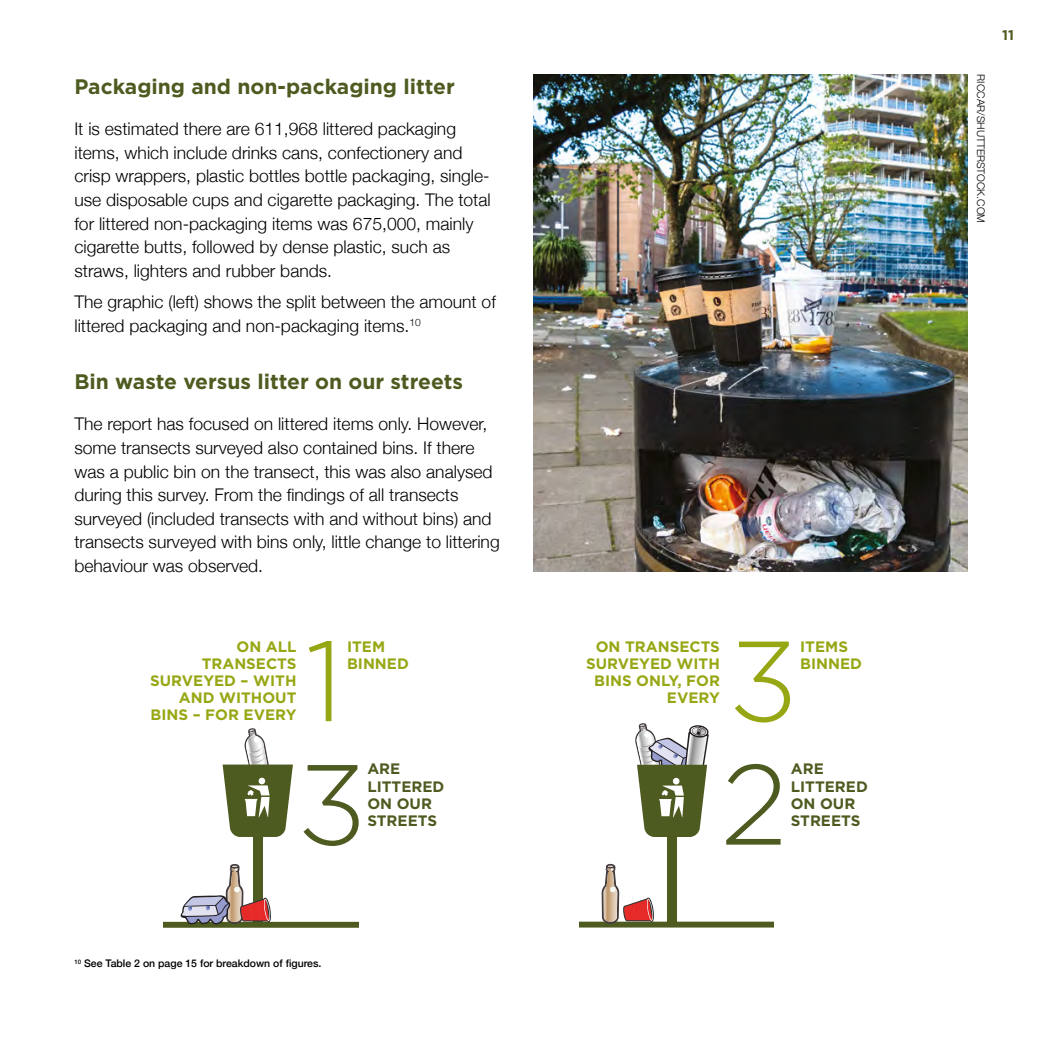
<style>
.page{position:relative;width:1042px;height:1042px;background:#fff}
.page>*{position:absolute;margin:0;border:0;box-sizing:border-box;transform-origin:0 0}
.t1{font:300 113.75px "Gotham";color:#4e5b20}
.t2{font:300 113.75px "Gotham";color:#97a714}
.t3{font:700 21px "Gotham";color:#4e5b20}
.t4{font:300 17.5px/23.6px "Helvetica Neue";color:#000}
.t5{font:700 15.05px/17px "Gotham";color:#97a714;text-align:right}
.t6{font:700 15.05px/17px "Gotham";color:#4e5b20}
.t7{font:700 14px "Gotham";color:#4e5b20}
.t8{font:500 10.5px "Helvetica Neue";color:#000}
.t9{font:300 10.5px "Helvetica Neue";color:#000}
</style>
<div class="page">
<div style="left:164px;top:922px;width:195px;height:6px;background:#4e5b20"></div>
<div style="left:253px;top:819px;width:10px;height:105px;background:#4e5b20"></div>
<svg style="left:223px;top:728px;width:70px;height:109px"></svg>
<svg style="left:181px;top:864px;width:91px;height:60px"></svg>
<div style="left:579px;top:921px;width:194px;height:6px;background:#4e5b20"></div>
<div style="left:667px;top:819px;width:10px;height:104px;background:#4e5b20"></div>
<svg style="left:635px;top:723px;width:74px;height:114px"></svg>
<svg style="left:601px;top:864px;width:54px;height:60px"></svg>
<img style="left:534px;top:74px;width:433px;height:497px">
<p class="t3" style="left:74px;top:73px;width:382px">Packaging and non-packaging litter</p>
<p class="t4" style="left:74px;top:116px;width:418px">It is estimated there are 611,968 littered packaging items, which include drinks cans, confectionery and crisp wrappers, plastic bottles bottle packaging, single&shy;use disposable cups and cigarette packaging. The total for littered non-packaging items was 675,000, mainly cigarette butts, followed by dense plastic, such as straws, lighters and rubber bands.</p>
<p class="t4" style="left:74px;top:288px;width:423px">The graphic (left) shows the split between the amount of littered packaging and non-packaging items.<sup>10</sup></p>
<p class="t3" style="left:74px;top:368px;width:390px">Bin waste versus litter on our streets</p>
<p class="t4" style="left:74px;top:411px;width:427px">The report has focused on littered items only. However, some transects surveyed also contained bins. If there was a public bin on the transect, this was also analysed during this survey. From the findings of all transects surveyed (included transects with and without bins) and transects surveyed with bins only, little change to littering behaviour was observed.</p>
<h1 class="t2" style="left:305px;top:609px;width:40px">1</h1>
<p class="t5" style="left:150px;top:638px;width:148px">ON ALL<br>TRANSECTS<br>SURVEYED – WITH<br>AND WITHOUT<br>BINS – FOR EVERY</p>
<p class="t5" style="left:347px;top:638px;width:63px;text-align:left">ITEM<br>BINNED</p>
<p class="t5" style="left:586px;top:638px;width:135px">ON TRANSECTS<br>SURVEYED WITH<br>BINS ONLY, FOR<br>EVERY</p>
<p class="t5" style="left:800px;top:638px;width:63px;text-align:left">ITEMS<br>BINNED</p>
<h1 class="t2" style="left:729px;top:609px;width:71px">3</h1>
<h1 class="t1" style="left:297px;top:732px;width:71px">3</h1>
<p class="t6" style="left:367px;top:760px;width:79px">ARE<br>LITTERED<br>ON OUR<br>STREETS</p>
<h1 class="t1" style="left:721px;top:732px;width:69px">2</h1>
<p class="t6" style="left:791px;top:760px;width:79px">ARE<br>LITTERED<br>ON OUR<br>STREETS</p>
<p class="t8" style="left:74px;top:955px;width:249px"><sup>10</sup> See Table 2 on page 15 for breakdown of figures.</p>
<p class="t9" style="left:989px;top:74px;width:150px;rotate:90deg">RICCAR/SHUTTERSTOCK.COM</p>
<p class="t7" style="left:1002px;top:25px;width:13px">11</p>
</div>
